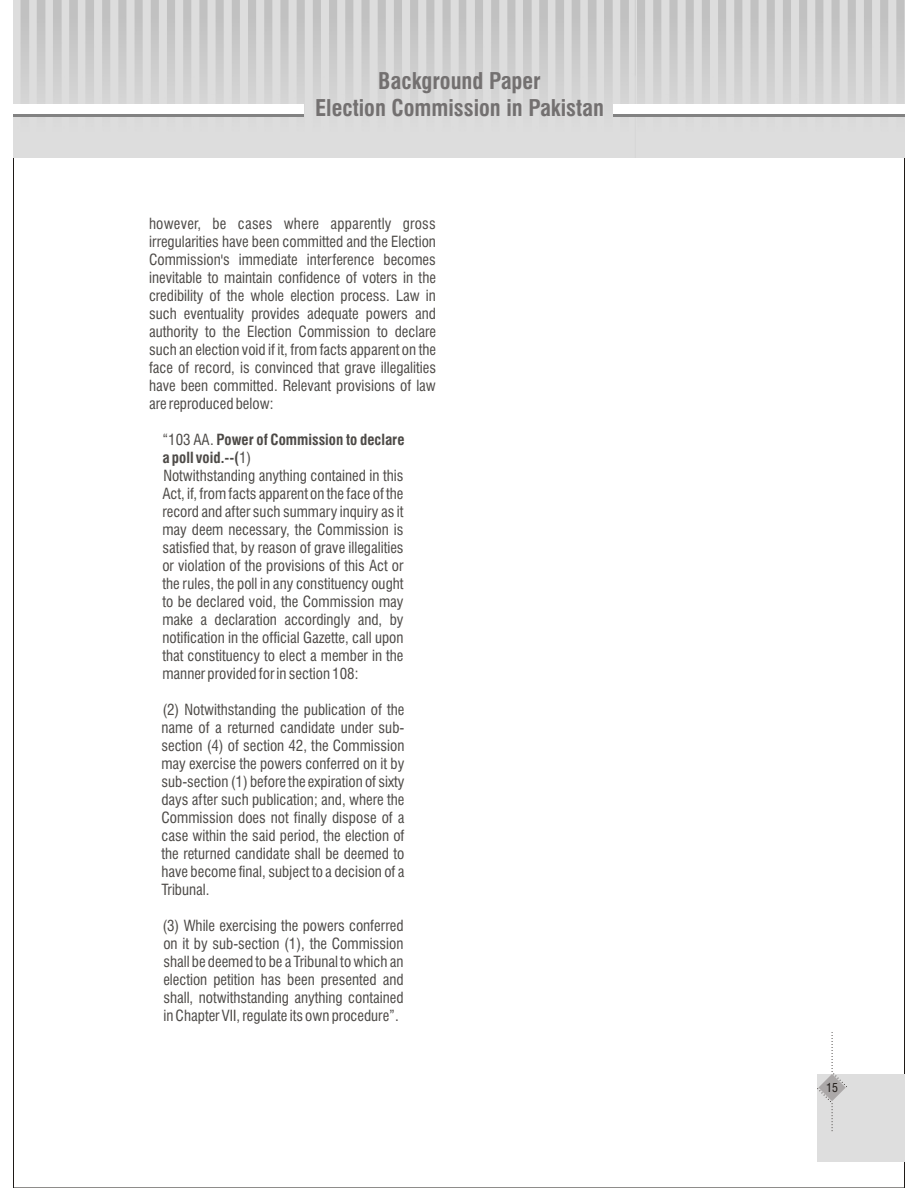
<style>
.page{position:relative;width:918px;height:1188px;background:#fff}
.page>*{position:absolute;margin:0;border:0;box-sizing:border-box;transform-origin:0 0}
.t1{font:700 22.5px/27px "Swis 721 Cn BT";color:#737070;text-align:center}
.t2{font:15px/18px "Swis 721 Cn BT";color:#4d4a47;text-align:justify}
.t3{font:12px "Swis 721 Cn BT";color:#1f1a17}
.s1{font-weight:700}
</style>
<div class="page">
<div style="left:817px;top:1074px;width:87px;height:87px;background:#dedede"></div>
<svg style="left:817px;top:1032px;width:30px;height:100px"></svg>
<img style="left:14px;top:0;width:891px;height:157px">
<div style="left:14px;top:104px;width:290px;height:13px;background:#fff"></div>
<hr style="left:14px;top:114px;width:290px;height:3px;background:#828282">
<div style="left:613px;top:104px;width:291px;height:13px;background:#fff"></div>
<hr style="left:613px;top:114px;width:291px;height:3px;background:#828282">
<h1 class="t1" style="left:315px;top:70px;width:290px">Background Paper<br>Election Commission in Pakistan</h1>
<p class="t2" style="left:149px;top:217px;width:288px">however, be cases where apparently gross irregularities have been committed and the Election Commission's immediate interference becomes inevitable to maintain confidence of voters in the credibility of the whole election process. Law in such eventuality provides adequate powers and authority to the Election Commission to declare such an election void if it, from facts apparent on the face of record, is convinced that grave illegalities have been committed. Relevant provisions of law are reproduced below:</p>
<p class="t2" style="left:162px;top:432px;width:244px;text-align:left">“103 AA. <span class="s1">Power of Commission to declare a poll void.--(</span>1)<br>Notwithstanding anything contained in this Act, if, from facts apparent on the face of the record and after such summary inquiry as it may deem necessary, the Commission is satisfied that, by reason of grave illegalities or violation of the provisions of this Act or the rules, the poll in any constituency ought to be declared void, the Commission may make a declaration accordingly and, by notification in the official Gazette, call upon that constituency to elect a member in the manner provided for in section 108:</p>
<p class="t2" style="left:161px;top:702px;width:245px">(2) Notwithstanding the publication of the name of a returned candidate under sub&shy;section (4) of section 42, the Commission may exercise the powers conferred on it by sub-section (1) before the expiration of sixty days after such publication; and, where the Commission does not finally dispose of a case within the said period, the election of the returned candidate shall be deemed to have become final, subject to a decision of a Tribunal.</p>
<p class="t2" style="left:162px;top:918px;width:243px">(3) While exercising the powers conferred on it by sub-section (1), the Commission shall be deemed to be a Tribunal to which an election petition has been presented and shall, notwithstanding anything contained in Chapter VII, regulate its own procedure”.</p>
<p class="t3" style="left:826px;top:1083px;width:13px">15</p>
</div>
